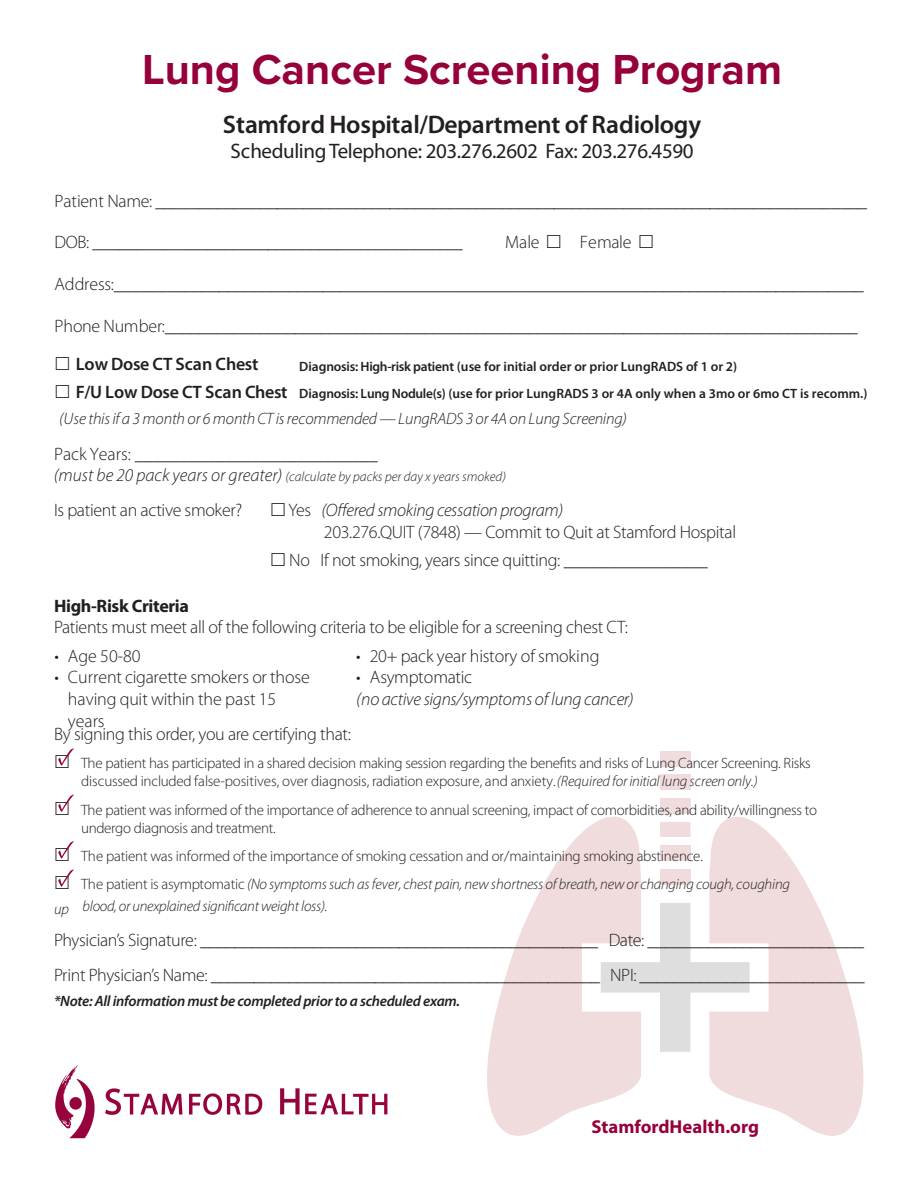
<style>
.page{position:relative;width:918px;height:1188px;background:#fff}
.page>*{position:absolute;margin:0;border:0;box-sizing:border-box;transform-origin:0 0}
.t1{font:700 43.5px "Proxima Nova";color:#96013c}
.t2{font:600 25.5px "Myriad Pro";color:#231f20}
.t3{font:21px "Myriad Pro";letter-spacing:-.02em;color:#231f20}
.t4{font:700 18.75px "Myriad Pro";color:#96013c}
.t5{font:300 18px/21.6px "Myriad Pro";letter-spacing:-.02em;color:#231f20}
.t6{font:300 18px/21.6px "Myriad Pro";color:#231f20}
.t7{font:600 18px/28px "Myriad Pro";letter-spacing:-.01em;color:#231f20}
.t8{font:italic 300 18px "Myriad Pro";letter-spacing:-.02em;color:#231f20}
.t9{font:700 18px "Myriad Pro";letter-spacing:-.02em;color:#231f20}
.t10{font:italic 300 16.5px "Myriad Pro";letter-spacing:-.02em;color:#231f20}
.t11{font:300 15px/18px "Myriad Pro";letter-spacing:-.02em;color:#231f20}
.t12{font:300 15px/28.3px "Myriad Pro";color:#231f20}
.t13{font:italic 600 15px "Myriad Pro";letter-spacing:-.02em;color:#231f20}
.t14{font:italic 300 15px "Myriad Pro";letter-spacing:-.02em;color:#231f20}
.t15{font:600 13.5px/27px "Myriad Pro";color:#231f20}
.t16{font:italic 300 13.5px "Myriad Pro";color:#231f20}
.s1{font-size:18px}
.s2{font-style:italic}
</style>
<div class="page">
<svg style="left:641px;top:903px;width:68px;height:149px"></svg>
<svg style="left:487px;top:817px;width:154px;height:319px;fill:#f0dcdc"></svg>
<svg style="left:709px;top:817px;width:155px;height:319px;fill:#f0dcdc"></svg>
<div style="left:660px;top:869px;width:30px;height:15px;background:#f0dcdc"></div>
<div style="left:660px;top:822px;width:30px;height:15px;background:#f0dcdc"></div>
<div style="left:660px;top:845px;width:30px;height:16px;background:#f0dcdc"></div>
<div style="left:660px;top:798px;width:30px;height:15px;background:#f0dcdc"></div>
<div style="left:660px;top:775px;width:30px;height:15px;background:#f0dcdc"></div>
<div style="left:660px;top:751px;width:30px;height:15px;background:#f0dcdc"></div>
<img style="left:55px;top:1065px;width:333px;height:74px">
<svg style="left:58px;top:748px;width:16px;height:18px"></svg>
<svg style="left:58px;top:795px;width:16px;height:17px"></svg>
<svg style="left:58px;top:841px;width:16px;height:18px"></svg>
<svg style="left:58px;top:869px;width:16px;height:18px"></svg>
<h1 class="t1" style="left:142px;top:37px;width:642px">Lung Cancer Screening Program</h1>
<h2 class="t2" style="left:223px;top:110px;width:480px">Stamford Hospital/Department of Radiology</h2>
<p class="t3" style="left:231px;top:138px;width:464px">SchedulingTelephone: 203.276.2602 Fax: 203.276.4590</p>
<p class="t5" style="left:54px;top:190px;width:814px">Patient Name: __________________________________________________________________________________</p>
<p class="t5" style="left:54px;top:232px;width:410px">DOB: __________________________________________</p>
<p class="t5" style="left:505px;top:232px;width:36px">Male</p>
<p class="t5" style="left:580px;top:232px;width:53px">Female</p>
<p class="t6" style="left:54px;top:274px;width:811px">Address:_____________________________________________________________________________________</p>
<p class="t5" style="left:54px;top:316px;width:805px">Phone Number:________________________________________________________________________________</p>
<p class="t7" style="left:76px;top:350px;width:213px">Low Dose CT Scan Chest<br>F/U Low Dose CT Scan Chest</p>
<p class="t15" style="left:299px;top:353px;width:570px">Diagnosis: High-risk patient (use for initial order or prior LungRADS of 1 or 2)<br>Diagnosis: Lung Nodule(s) (use for prior LungRADS 3 or 4A only when a 3mo or 6mo CT is recomm.)</p>
<p class="t10" style="left:59px;top:410px;width:569px">(Use this if a 3 month or 6 month CT is recommended — LungRADS 3 or 4A on Lung Screening)</p>
<p class="t6" style="left:54px;top:443px;width:325px">Pack Years: ___________________________</p>
<p class="t16" style="left:54px;top:468px;width:454px"><span class="s1">(must be 20 pack years or greater)</span> (calculate by packs per day x years smoked)</p>
<p class="t5" style="left:54px;top:500px;width:190px">Is patient an active smoker?</p>
<p class="t5" style="left:324px;top:500px;width:414px;text-indent:-36px">Yes <span class="s2">(Offered smoking cessation program)<br></span>203.276.QUIT (7848) — Commit to Quit at Stamford Hospital</p>
<p class="t5" style="left:289px;top:550px;width:420px">No If not smoking, years since quitting: ________________</p>
<p class="t9" style="left:54px;top:596px;width:137px">High-Risk Criteria</p>
<p class="t5" style="left:54px;top:617px;width:576px">Patients must meet all of the following criteria to be eligible for a screening chest CT:</p>
<p class="t5" style="left:54px;top:645px;width:88px">• Age 50-80</p>
<p class="t6" style="left:68px;top:667px;width:244px;text-indent:-13px">• Current cigarette smokers or those having quit within the past 15 years</p>
<p class="t5" style="left:54px;top:724px;width:298px">By signing this order, you are certifying that:</p>
<p class="t11" style="left:81px;top:755px;width:731px">The patient has participated in a shared decision making session regarding the benefits and risks of Lung Cancer Screening. Risks discussed included false-positives, over diagnosis, radiation exposure, and anxiety.<span class="s2">(Required forinitial lung screen only.)</span></p>
<p class="t11" style="left:81px;top:801px;width:738px">The patient was informed of the importance of adherence to annual screening, impact of comorbidities, and ability/willingness to undergo diagnosis and treatment.</p>
<p class="t12" style="left:81px;top:842px;width:711px">The patient was informed of the importance of smoking cessation and or/maintaining smoking abstinence.<br>The patient is asymptomatic <span class="s2">(No symptoms such as fever, chest pain, new shortness of breath, new or changing cough, coughing</span></p>
<p class="t14" style="left:54px;top:898px;width:275px">up blood, or unexplained significant weight loss).</p>
<p class="t5" style="left:54px;top:923px;width:812px;line-height:35.1px">Physician’s Signature: ______________________________________________ Date: _________________________<br>Print Physician’s Name: _____________________________________________ NPI: __________________________</p>
<p class="t13" style="left:54px;top:993px;width:408px">*Note: All information must be completed prior to a scheduled exam.</p>
<p class="t6" style="left:356px;top:645px;width:245px">• 20+ pack year history of smoking</p>
<p class="t5" style="left:356px;top:667px;width:118px">• Asymptomatic</p>
<p class="t8" style="left:356px;top:690px;width:279px">(no active signs/symptoms of lung cancer)</p>
<p class="t4" style="left:592px;top:1116px;width:169px">StamfordHealth.org</p>
</div>
